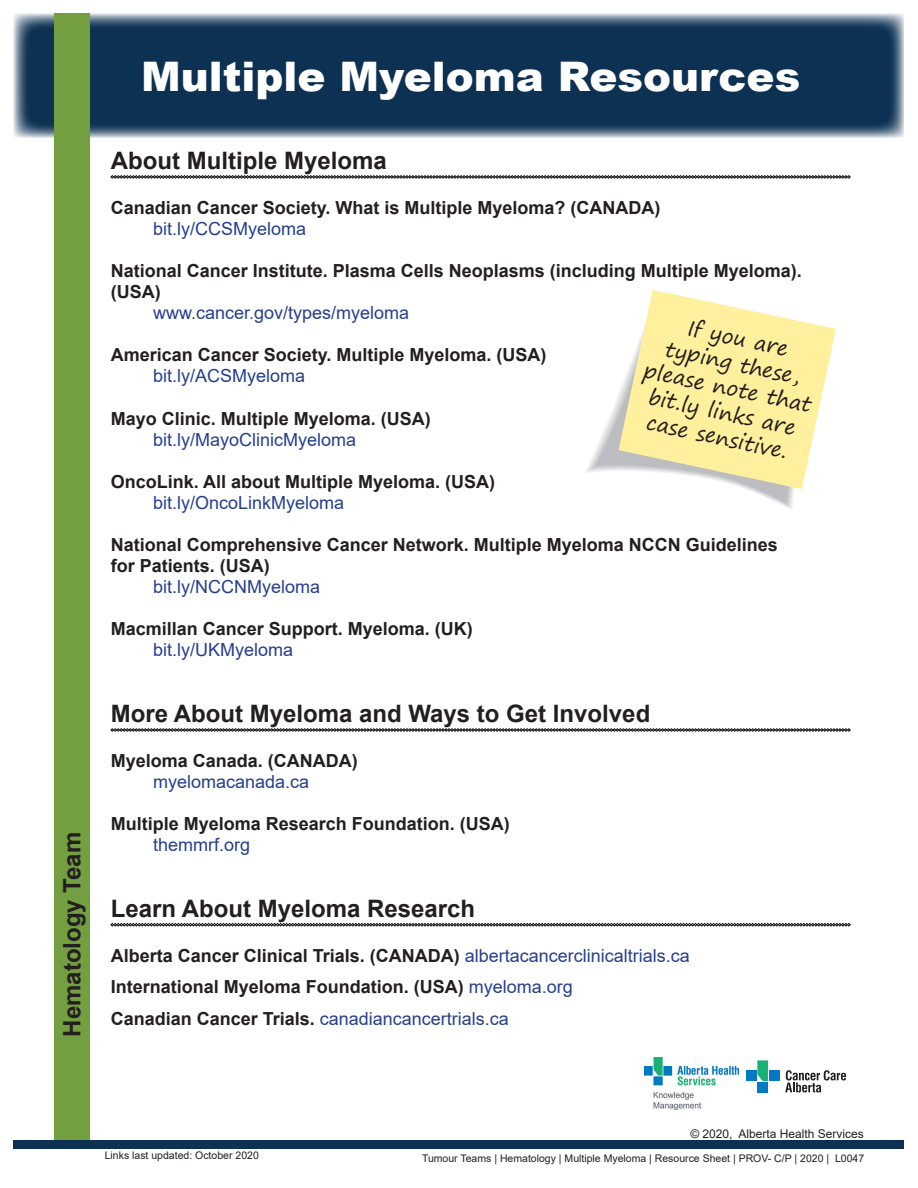
<style>
.page{position:relative;width:918px;height:1188px;background:#fff}
.page>*{position:absolute;margin:0;border:0;box-sizing:border-box;transform-origin:0 0}
.t1{font:900 40.8px "Arial";color:#fff}
.Resource_Sheet_Main{font:700 24px "Arial";color:#231f20}
.t2{font:21px/25.2px "Segoe Print";color:#231f20;text-align:center}
.Subheading{font:700 18px/21px "Arial";color:#231f20}
.Hyperlinks{font:18px "Arial";color:#253f8e}
.Subheading-2{font:18px "Arial";color:#253f8e}
.t3{font:12px "Arial";color:#231f20}
.Subheading-3{font:10.5px "Arial";color:#231f20}
.s1{font-weight:400;color:#253f8e}
.s2{font-weight:700;color:#231f20}
</style>
<div class="page">
<svg style="left:14px;top:14px;width:890px;height:124px;background:#214362"></svg>
<svg style="left:111px;top:175px;width:740px;height:4px;background:#767474"></svg>
<svg style="left:111px;top:728px;width:740px;height:4px;background:#767374"></svg>
<svg style="left:111px;top:923px;width:740px;height:3px;background:#5c595a"></svg>
<svg style="left:597px;top:395px;width:197px;height:111px"></svg>
<svg style="left:619px;top:290px;width:217px;height:199px"></svg>
<div style="left:54px;top:14px;width:36px;height:1131px;background:#749f41"></div>
<img style="left:645px;top:1057px;width:94px;height:53px">
<div style="left:14px;top:1140px;width:890px;height:8px;background:#0c3153"></div>
<div style="left:746px;top:1071px;width:10px;height:10px;background:#007ac2"></div>
<div style="left:769px;top:1071px;width:10px;height:10px;background:#007ac2"></div>
<div style="left:757px;top:1082px;width:11px;height:10px;background:#007ac2"></div>
<svg style="left:757px;top:1060px;width:11px;height:21px"></svg>
<svg style="left:785px;top:1070px;width:61px;height:23px"></svg>
<p class="Resource_Sheet_Main" style="left:55px;top:1037px;width:206px;rotate:-90deg">Hematology Team</p>
<h1 class="t1" style="left:141px;top:46px;width:661px">Multiple Myeloma Resources</h1>
<p class="Resource_Sheet_Main" style="left:111px;top:143px;width:278px">About Multiple Myeloma</p>
<p class="Subheading" style="left:111px;top:197px;width:551px">Canadian Cancer Society. What is Multiple Myeloma? (CANADA)</p>
<p class="Hyperlinks" style="left:153px;top:216px;width:155px">bit.ly/CCSMyeloma</p>
<p class="Subheading" style="left:111px;top:260px;width:693px">National Cancer Institute. Plasma Cells Neoplasms (including Multiple Myeloma). (USA)</p>
<p class="Hyperlinks" style="left:153px;top:300px;width:258px">www.cancer.gov/types/myeloma</p>
<p class="Subheading" style="left:111px;top:345px;width:437px">American Cancer Society. Multiple Myeloma. (USA)</p>
<p class="Hyperlinks" style="left:153px;top:364px;width:154px">bit.ly/ACSMyeloma</p>
<p class="Subheading" style="left:111px;top:408px;width:322px">Mayo Clinic. Multiple Myeloma. (USA)</p>
<p class="Hyperlinks" style="left:153px;top:427px;width:205px">bit.ly/MayoClinicMyeloma</p>
<p class="Subheading" style="left:111px;top:471px;width:386px">OncoLink. All about Multiple Myeloma. (USA)</p>
<p class="Hyperlinks" style="left:153px;top:490px;width:193px">bit.ly/OncoLinkMyeloma</p>
<p class="Subheading" style="left:111px;top:534px;width:669px">National Comprehensive Cancer Network. Multiple Myeloma NCCN Guidelines for Patients. (USA)</p>
<p class="Hyperlinks" style="left:153px;top:574px;width:169px">bit.ly/NCCNMyeloma</p>
<p class="Subheading" style="left:111px;top:619px;width:364px">Macmillan Cancer Support. Myeloma. (UK)</p>
<p class="Hyperlinks" style="left:153px;top:638px;width:142px">bit.ly/UKMyeloma</p>
<p class="t2" style="left:657px;top:307px;width:173px;rotate:12deg">If you are typing these, please note that bit.ly links are case sensitive.</p>
<p class="Resource_Sheet_Main" style="left:111px;top:696px;width:541px">More About Myeloma and Ways to Get Involved</p>
<p class="Subheading" style="left:111px;top:750px;width:249px">Myeloma Canada. (CANADA)</p>
<p class="Hyperlinks" style="left:153px;top:769px;width:158px">myelomacanada.ca</p>
<p class="Subheading" style="left:111px;top:814px;width:401px">Multiple Myeloma Research Foundation. (USA)</p>
<p class="Hyperlinks" style="left:153px;top:832px;width:99px">themmrf.org</p>
<p class="Resource_Sheet_Main" style="left:111px;top:891px;width:366px">Learn About Myeloma Research</p>
<p class="Subheading" style="left:111px;top:945px;width:581px">Alberta Cancer Clinical Trials. (CANADA) <span class="s1">albertacancerclinicaltrials.ca</span></p>
<p class="Subheading" style="left:111px;top:977px;width:464px">International Myeloma Foundation. (USA) <span class="s1">myeloma.org</span></p>
<p class="Subheading-2" style="left:111px;top:1006px;width:400px"><span class="s2">Canadian Cancer Trials.</span> canadiancancertrials.ca</p>
<p class="t3" style="left:690px;top:1126px;width:175px">© 2020, Alberta Health Services</p>
<p class="Subheading-3" style="left:105px;top:1149px;width:156px">Links last updated: October 2020</p>
<p class="Subheading-3" style="left:422px;top:1151px;width:444px">Tumour Teams | Hematology | Multiple Myeloma | Resource Sheet | PROV- C/P | 2020 | L0047</p>
</div>
